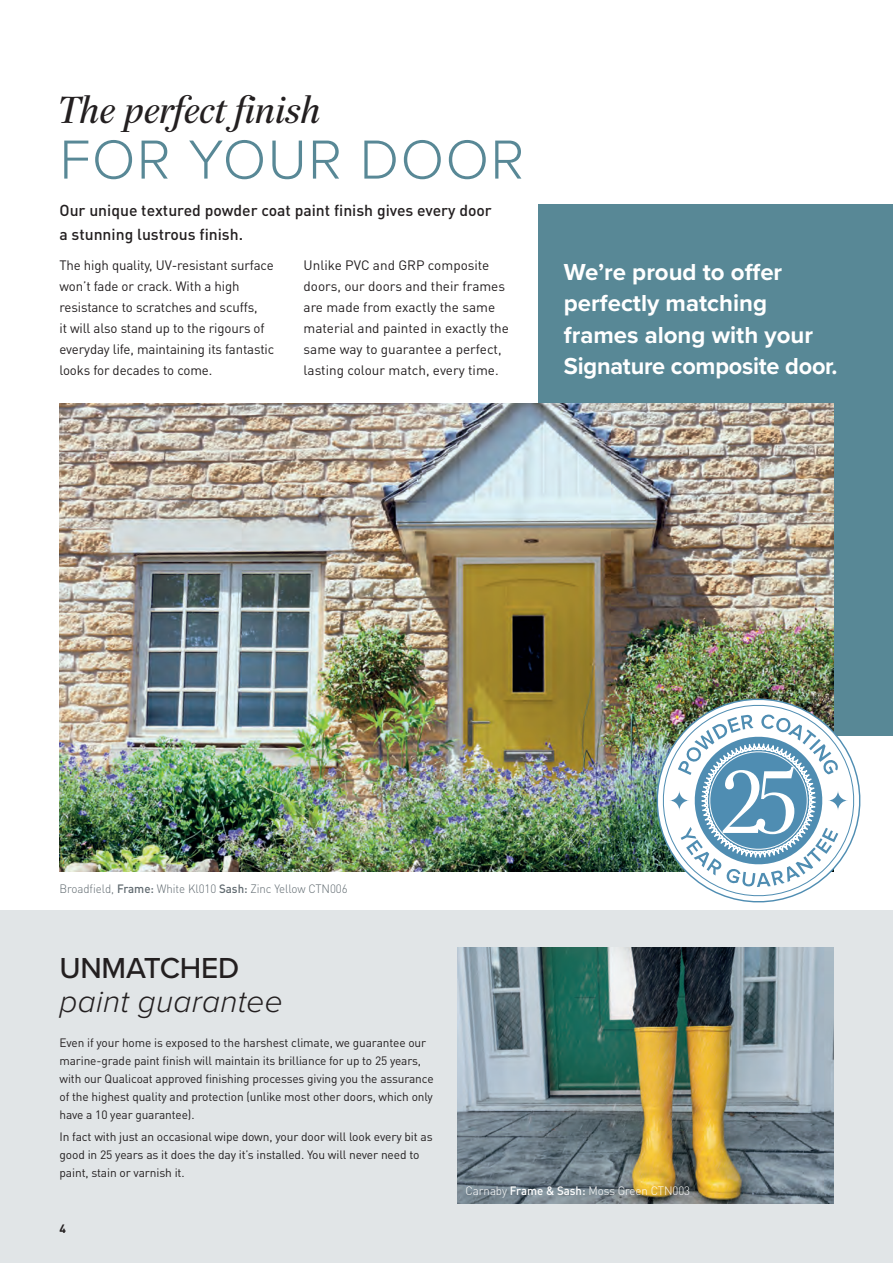
<style>
.page{position:relative;width:893px;height:1263px;background:#fff}
.page>*{position:absolute;margin:0;border:0;box-sizing:border-box;transform-origin:0 0}
.t1{font:300 57px "Proxima Nova";letter-spacing:.025em;color:#588896}
.t2{font:italic 37.5px "Paperback 48";letter-spacing:.02em;color:#231f20}
.t3{font:italic 300 31.5px "Proxima Nova";letter-spacing:.01em;color:#231f20}
.t4{font:500 30px "Proxima Nova";letter-spacing:-.01em;color:#231f20}
.t5{font:700 24px/31.5px "Proxima Nova";color:#fff}
.t6{font:500 15.75px/24px "DIN Pro";color:#231f20}
.t7{font:13.5px/21px "DIN Pro";letter-spacing:-.01em;color:#231f20}
.t8{font:12px/18px "DIN Pro";letter-spacing:-.01em;color:#231f20}
.t9{font:300 12px "DIN Pro";letter-spacing:-.005em;color:#5f696f;scale:.96 1}
.t10{font:300 12px "DIN Pro";letter-spacing:-.005em;color:#fff;scale:.96 1}
.t11{font:700 12px "DIN Pro";color:#231f20}
.s1{font-weight:500}
</style>
<div class="page">
<div style="left:0;top:910px;width:893px;height:353px;background:#e1e5e7"></div>
<div style="left:539px;top:204px;width:354px;height:532px;background:#588896"></div>
<img style="left:457px;top:948px;width:376px;height:255px">
<img style="left:60px;top:404px;width:773px;height:468px">
<svg style="left:653px;top:695px;width:208px;height:208px"></svg>
<h2 class="t2" style="left:60px;top:88px;width:263px">The perfect finish</h2>
<h1 class="t1" style="left:60px;top:117px;width:466px">FOR YOUR DOOR</h1>
<h3 class="t6" style="left:60px;top:198px;width:434px">Our unique textured powder coat paint finish gives every door a stunning lustrous finish.</h3>
<p class="t7" style="left:60px;top:254px;width:216px">The high quality, UV-resistant surface won’t fade or crack. With a high resistance to scratches and scuffs,<br>it will also stand up to the rigours of everyday life, maintaining its fantastic looks for decades to come.</p>
<p class="t7" style="left:304px;top:254px;width:207px">Unlike PVC and GRP composite doors, our doors and their frames are made from exactly the same material and painted in exactly the same way to guarantee a perfect, lasting colour match, every time.</p>
<h3 class="t5" style="left:564px;top:256px;width:275px">We’re proud to offer perfectly matching frames along with your<br>Signature composite door.</h3>
<p class="t9" style="left:60px;top:880px;width:302px">Broadfield, <span class="s1">Frame:</span> White Kl010 <span class="s1">Sash:</span> Zinc Yellow CTN006</p>
<h3 class="t4" style="left:60px;top:945px;width:181px">UNMATCHED</h3>
<h3 class="t3" style="left:60px;top:978px;width:225px">paint guarantee</h3>
<p class="t8" style="left:60px;top:1033px;width:376px">Even if your home is exposed to the harshest climate, we guarantee our marine-grade paint finish will maintain its brilliance for up to 25 years, with our Qualicoat approved finishing processes giving you the assurance of the highest quality and protection (unlike most other doors, which only have a 10 year guarantee).</p>
<p class="t8" style="left:60px;top:1127px;width:375px">In fact with just an occasional wipe down, your door will look every bit as good in 25 years as it does the day it’s installed. You will never need to paint, stain or varnish it.</p>
<p class="t11" style="left:60px;top:1221px;width:8px">4</p>
<p class="t10" style="left:466px;top:1182px;width:235px">Carnaby <span class="s1">Frame &amp; Sash:</span> Moss Green CTN003</p>
</div>
